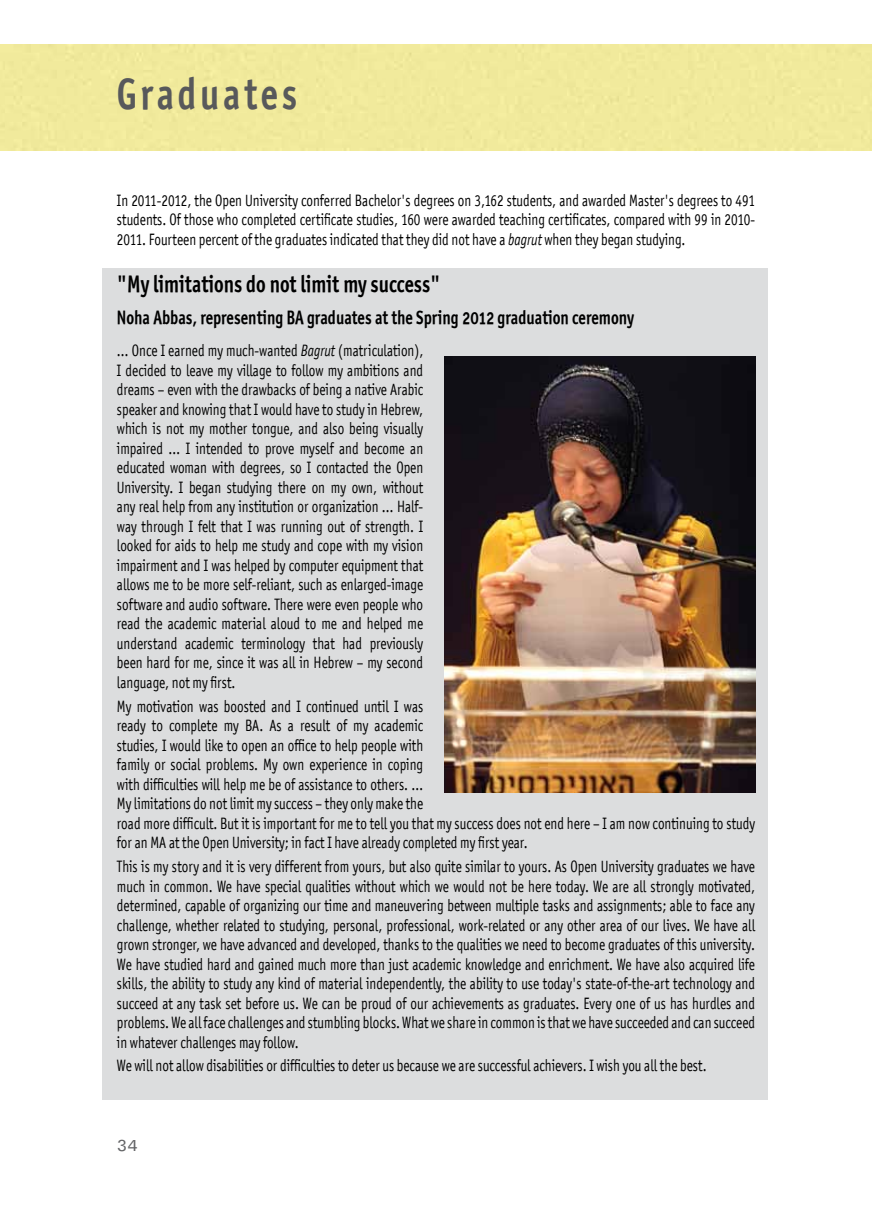
<style>
.page{position:relative;width:872px;height:1212px;background:#fff}
.page>*{position:absolute;margin:0;border:0;box-sizing:border-box;transform-origin:0 0}
.t1{font:45px "Officina Sans OSITCTT Bold";letter-spacing:.1em;color:#58595b;scale:.8 1}
.t2{font:24px "Officina Sans OSITCTT Bold";color:#000;scale:.8 1}
.t3{font:19.5px "Officina Sans OSITCTT Bold";color:#000;scale:.8 1}
.t4{font:19.5px "MF Narkis Tam";color:#636466}
.t5{font:16.5px/19.5px "Officina San ITC";color:#000;text-align:justify;scale:.8 1}
.s1{font-style:italic}
</style>
<div class="page">
<div style="left:102px;top:268px;width:665px;height:831px;background:#dcddde"></div>
<img style="left:444px;top:356px;width:311px;height:436px">
<h1 class="t1" style="left:117px;top:66px;width:227px">Graduates</h1>
<p class="t5" style="left:117px;top:190px;width:799px">In 2011-2012, the Open University conferred Bachelor's degrees on 3,162 students, and awarded Master's degrees to 491 students. Of those who completed certificate studies, 160 were awarded teaching certificates, compared with 99 in 2010- 2011. Fourteen percent of the graduates indicated that they did not have a <span class="s1">bagrut</span> when they began studying.</p>
<h2 class="t2" style="left:117px;top:269px;width:406px">"My limitations do not limit my success"</h2>
<p class="t3" style="left:117px;top:305px;width:648px">Noha Abbas, representing BA graduates at the Spring 2012 graduation ceremony</p>
<p class="t5" style="left:117px;top:341px;width:384px">… Once I earned my much-wanted <span class="s1">Bagrut</span> (matriculation), I decided to leave my village to follow my ambitions and dreams – even with the drawbacks of being a native Arabic speaker and knowing that I would have to study in Hebrew, which is not my mother tongue, and also being visually impaired … I intended to prove myself and become an educated woman with degrees, so I contacted the Open University. I began studying there on my own, without any real help from any institution or organization … Half&shy;way through I felt that I was running out of strength. I looked for aids to help me study and cope with my vision impairment and I was helped by computer equipment that allows me to be more self-reliant, such as enlarged-image software and audio software. There were even people who read the academic material aloud to me and helped me understand academic terminology that had previously been hard for me, since it was all in Hebrew – my second language, not my first.</p>
<p class="t5" style="left:117px;top:696px;width:799px;text-align:left">My motivation was boosted and I continued until I was<br>ready to complete my BA. As a result of my academic<br>studies, I would like to open an office to help people with<br>family or social problems. My own experience in coping<br>with difficulties will help me be of assistance to others. …<br>My limitations do not limit my success – they only make the<br>road more difficult. But it is important for me to tell you that my success does not end here – I am now continuing to study for an MA at the Open University; in fact I have already completed my first year.</p>
<p class="t5" style="left:117px;top:857px;width:799px">This is my story and it is very different from yours, but also quite similar to yours. As Open University graduates we have much in common. We have special qualities without which we would not be here today. We are all strongly motivated, determined, capable of organizing our time and maneuvering between multiple tasks and assignments; able to face any challenge, whether related to studying, personal, professional, work-related or any other area of our lives. We have all grown stronger, we have advanced and developed, thanks to the qualities we need to become graduates of this university.<br>We have studied hard and gained much more than just academic knowledge and enrichment. We have also acquired life skills, the ability to study any kind of material independently, the ability to use today's state-of-the-art technology and succeed at any task set before us. We can be proud of our achievements as graduates. Every one of us has hurdles and problems. We all face challenges and stumbling blocks. What we share in common is that we have succeeded and can succeed in whatever challenges may follow.</p>
<p class="t5" style="left:117px;top:1056px;width:738px">We will not allow disabilities or difficulties to deter us because we are successful achievers. I wish you all the best.</p>
<p class="t4" style="left:117px;top:1133px;width:22px">34</p>
</div>
